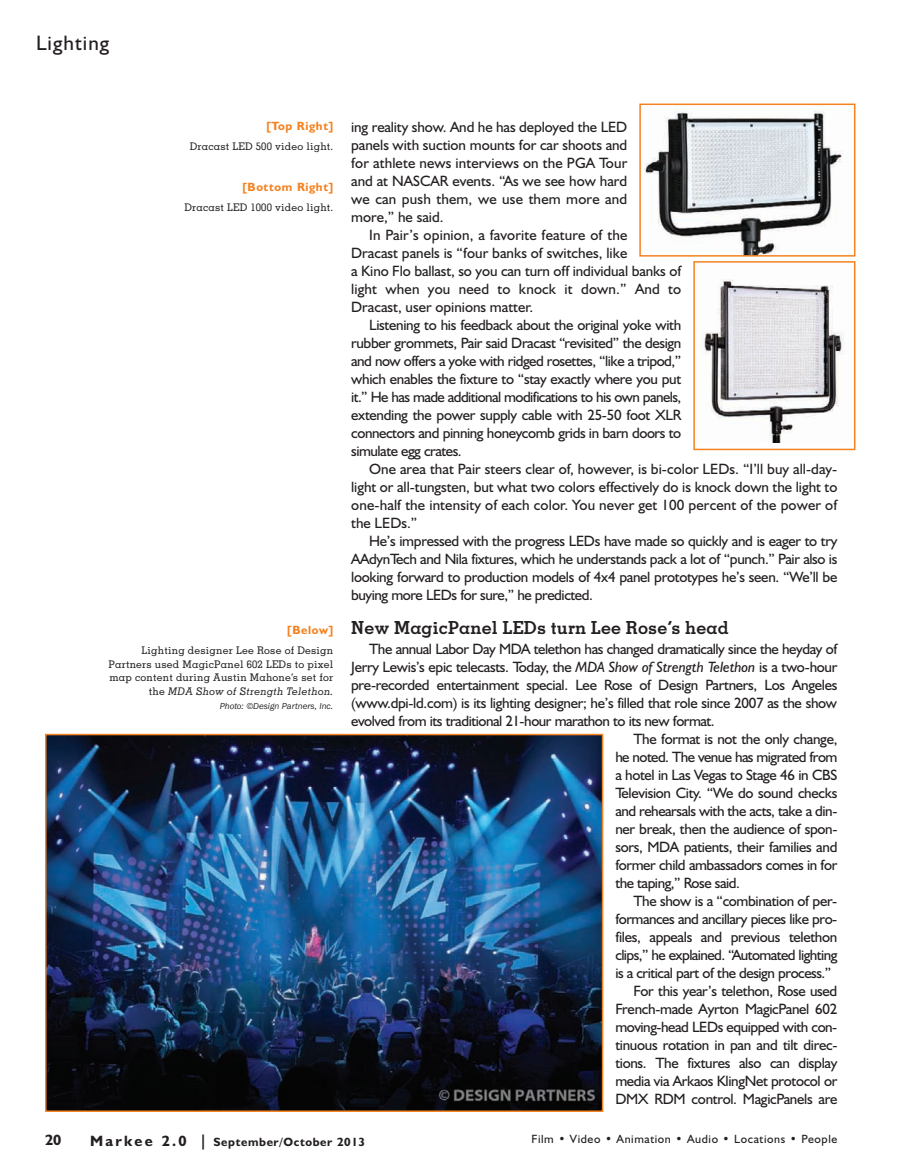
<style>
.page{position:relative;width:905px;height:1175px;background:#fff}
.page>*{position:absolute;margin:0;border:0;box-sizing:border-box;transform-origin:0 0}
.t1{font:21px "Humanist 521 BT";letter-spacing:.05em;color:#231f20}
.t2{font:700 18px "Memphis";letter-spacing:.01em;color:#231f20}
.t3{font:15px/18px "Humanist 521 BT";letter-spacing:-.02em;color:#231f20;text-align:justify}
.t4{font:15px/18px "Humanist 521 BT";color:#231f20}
.t5{font:700 15px "Humanist 521 BT";color:#231f20}
.t6{font:12px "Humanist 521 BT";letter-spacing:.05em;color:#231f20}
.t7{font:700 12px "Humanist 521 BT";letter-spacing:.05em;color:#231f20}
.t8{font:700 12px "Humanist 521 BT";letter-spacing:.05em;color:#f58220}
.t9{font:500 10.5px/13.5px "Memphis";letter-spacing:.015em;color:#231f20;text-align:right}
.t10{font:italic 9px "Franklin Gothic Itc T";color:#231f20}
.s1{font-style:italic}
.s2{font-size:15px}
</style>
<div class="page">
<img style="left:48px;top:737px;width:552px;height:372px">
<div style="left:45px;top:734px;width:558px;height:378px;border:2px solid #f58220"></div>
<img style="left:645px;top:111px;width:198px;height:142px">
<div style="left:639px;top:104px;width:216px;height:152px;border:2px solid #f58220"></div>
<img style="left:701px;top:279px;width:144px;height:163px">
<div style="left:693px;top:261px;width:162px;height:189px;border:2px solid #f58220"></div>
<h1 class="t1" style="left:36px;top:36px;width:75px">Lighting</h1>
<p class="t8" style="left:266px;top:121px;width:68px">[Top Right]</p>
<p class="t9" style="left:190px;top:140px;width:145px">Dracast LED 500 video light.</p>
<p class="t8" style="left:242px;top:182px;width:92px">[Bottom Right]</p>
<p class="t9" style="left:184px;top:201px;width:150px">Dracast LED 1000 video light.</p>
<p class="t8" style="left:287px;top:625px;width:47px">[Below]</p>
<p class="t9" style="left:109px;top:644px;width:226px">Lighting designer Lee Rose of Design Partners used MagicPanel 602 LEDs to pixel map content during Austin Mahone’s set for the <span class="s1">MDA Show of Strength Telethon.</span></p>
<p class="t10" style="left:220px;top:700px;width:115px">Photo: ©Design Partners, Inc.</p>
<p class="t3" style="left:351px;top:119px;width:278px">ing reality show. And he has deployed the LED panels with suction mounts for car shoots and for athlete news interviews on the PGA Tour and at NASCAR events. “As we see how hard we can push them, we use them more and more,” he said.</p>
<p class="t4" style="left:351px;top:227px;width:331px;text-indent:18px">In Pair’s opinion, a favorite feature of the<br>Dracast panels is “four banks of switches, like<br>a Kino Flo ballast, so you can turn off individual banks of light when you need to knock it down.” And to Dracast, user opinions matter.</p>
<p class="t3" style="left:351px;top:317px;width:332px;text-indent:18px">Listening to his feedback about the original yoke with rubber grommets, Pair said Dracast “revisited” the design and now offers a yoke with ridged rosettes, “like a tripod,” which enables the fixture to “stay exactly where you put it.” He has made additional modifications to his own panels, extending the power supply cable with 25-50 foot XLR connectors and pinning honeycomb grids in barn doors to simulate egg crates.</p>
<p class="t3" style="left:351px;top:461px;width:487px;text-indent:18px">One area that Pair steers clear of, however, is bi-color LEDs. “I’ll buy all-day&shy;light or all-tungsten, but what two colors effectively do is knock down the light to one-half the intensity of each color. You never get 100 percent of the power of the LEDs.”</p>
<p class="t3" style="left:351px;top:533px;width:487px;text-indent:18px">He’s impressed with the progress LEDs have made so quickly and is eager to try AAdynTech and Nila fixtures, which he understands pack a lot of “punch.” Pair also is looking forward to production models of 4x4 panel prototypes he’s seen. “We’ll be buying more LEDs for sure,” he predicted.</p>
<p class="t2" style="left:351px;top:620px;width:379px">New MagicPanel LEDs turn Lee Rose’s head</p>
<p class="t3" style="left:369px;top:641px;width:469px">The annual Labor Day MDA telethon has changed dramatically since the heyday of</p>
<p class="t3" style="left:351px;top:659px;width:488px">Jerry Lewis’s epic telecasts. Today, the <span class="s1">MDA Show of Strength Telethon</span> is a two-hour</p>
<p class="t3" style="left:351px;top:677px;width:487px">pre-recorded entertainment special. Lee Rose of Design Partners, Los Angeles</p>
<p class="t3" style="left:351px;top:695px;width:487px">(www.dpi-ld.com) is its lighting designer; he’s filled that role since 2007 as the show</p>
<p class="t3" style="left:351px;top:713px;width:365px">evolved from its traditional 21-hour marathon to its new format.</p>
<p class="t3" style="left:633px;top:731px;width:206px">The format is not the only change,</p>
<p class="t3" style="left:615px;top:749px;width:223px">he noted. The venue has migrated from</p>
<p class="t3" style="left:615px;top:767px;width:223px">a hotel in Las Vegas to Stage 46 in CBS</p>
<p class="t3" style="left:615px;top:785px;width:223px">Television City. “We do sound checks</p>
<p class="t3" style="left:615px;top:803px;width:223px">and rehearsals with the acts, take a din-</p>
<p class="t3" style="left:615px;top:821px;width:224px">ner break, then the audience of spon-</p>
<p class="t3" style="left:615px;top:839px;width:224px">sors, MDA patients, their families and</p>
<p class="t3" style="left:615px;top:857px;width:223px">former child ambassadors comes in for</p>
<p class="t3" style="left:615px;top:875px;width:126px">the taping,” Rose said.</p>
<p class="t3" style="left:633px;top:893px;width:205px">The show is a “combination of per-</p>
<p class="t3" style="left:615px;top:911px;width:223px">formances and ancillary pieces like pro-</p>
<p class="t3" style="left:615px;top:929px;width:223px">files, appeals and previous telethon</p>
<p class="t3" style="left:615px;top:947px;width:224px">clips,” he explained. “Automated lighting</p>
<p class="t3" style="left:615px;top:965px;width:217px">is a critical part of the design process.”</p>
<p class="t3" style="left:633px;top:983px;width:205px">For this year’s telethon, Rose used</p>
<p class="t3" style="left:615px;top:1001px;width:223px">French-made Ayrton MagicPanel 602</p>
<p class="t3" style="left:615px;top:1019px;width:223px">moving-head LEDs equipped with con-</p>
<p class="t3" style="left:615px;top:1037px;width:223px">tinuous rotation in pan and tilt direc-</p>
<p class="t3" style="left:615px;top:1055px;width:223px">tions. The fixtures also can display</p>
<p class="t3" style="left:615px;top:1073px;width:223px">media via Arkaos KlingNet protocol or</p>
<p class="t3" style="left:615px;top:1091px;width:223px">DMX RDM control. MagicPanels are</p>
<p class="t5" style="left:45px;top:1134px;width:18px">20</p>
<p class="t7" style="left:90px;top:1137px;width:276px"><span class="s2">Markee 2.0 |</span> September/October 2013</p>
<p class="t6" style="left:531px;top:1134px;width:307px">Film • Video • Animation • Audio • Locations • People</p>
</div>
